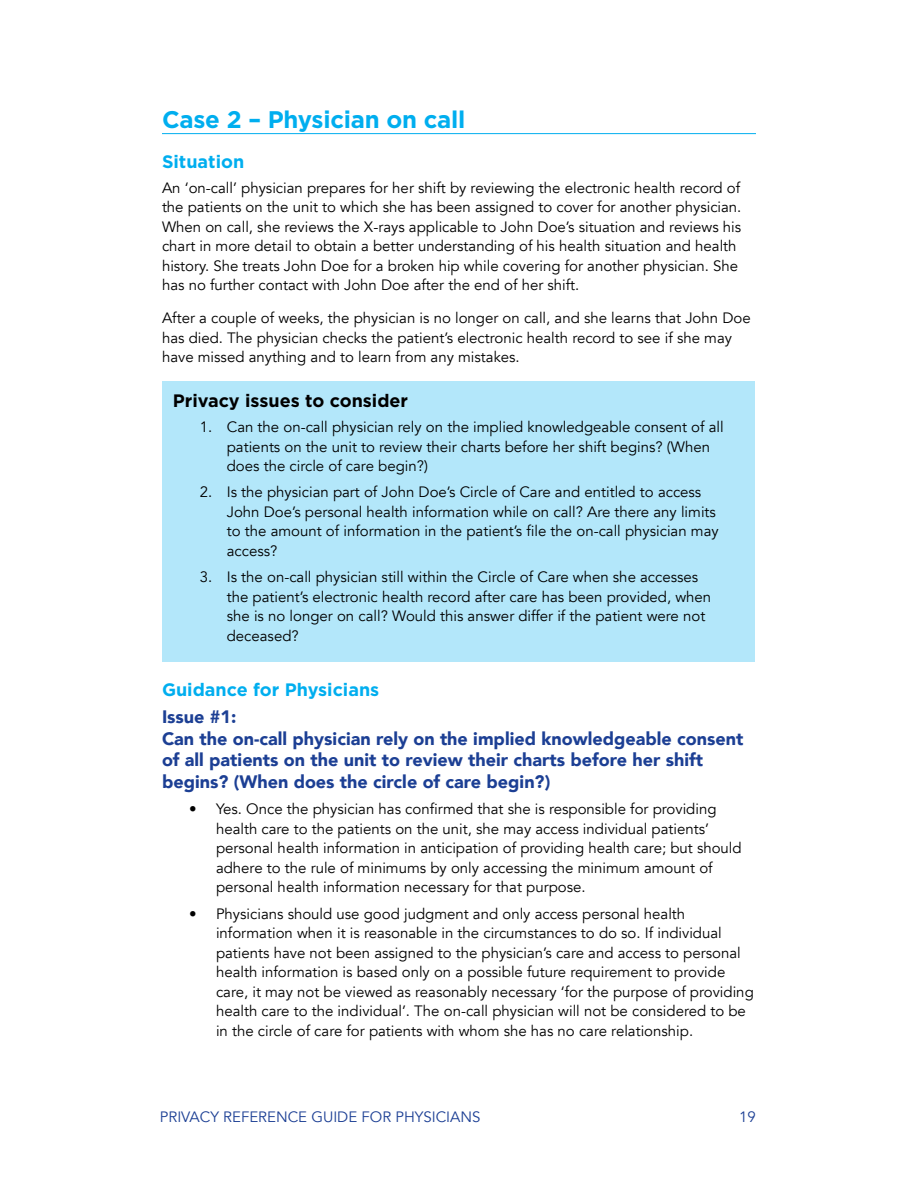
<style>
.page{position:relative;width:918px;height:1188px;background:#fff}
.page>*{position:absolute;margin:0;border:0;box-sizing:border-box;transform-origin:0 0}
.t1{font:700 24px "Gotham";letter-spacing:-.01em;color:#00aeef}
.t2{font:900 18px/21.6px "Avenir";color:#1c3f94}
.t3{font:700 18px "Gotham";color:#00aeef}
.t4{font:700 18px "Gotham";color:#000}
.t5{font:15px/19.5px "Avenir";color:#000}
.t6{font:15px "Avenir";color:#1c3f94}
</style>
<div class="page">
<hr style="left:162px;top:133px;width:594px;height:1px;background:#00aeef">
<div style="left:162px;top:382px;width:592px;height:280px;background:#b3e7fa"></div>
<h1 class="t1" style="left:162px;top:105px;width:305px">Case 2 – Physician on call</h1>
<p class="t3" style="left:162px;top:151px;width:84px">Situation</p>
<p class="t5" style="left:162px;top:178px;width:581px">An ‘on-call’ physician prepares for her shift by reviewing the electronic health record of the patients on the unit to which she has been assigned to cover for another physician.<br>When on call, she reviews the X-rays applicable to John Doe’s situation and reviews his chart in more detail to obtain a better understanding of his health situation and health history. She treats John Doe for a broken hip while covering for another physician. She has no further contact with John Doe after the end of her shift.</p>
<p class="t5" style="left:162px;top:308px;width:590px">After a couple of weeks, the physician is no longer on call, and she learns that John Doe has died. The physician checks the patient’s electronic health record to see if she may have missed anything and to learn from any mistakes.</p>
<p class="t4" style="left:173px;top:390px;width:237px">Privacy issues to consider</p>
<p class="t5" style="left:227px;top:417px;width:498px;text-indent:-27px">1. Can the on-call physician rely on the implied knowledgeable consent of all patients on the unit to review their charts before her shift begins? (When does the circle of care begin?)</p>
<p class="t5" style="left:227px;top:483px;width:493px;text-indent:-27px">2. Is the physician part of John Doe’s Circle of Care and entitled to access John Doe’s personal health information while on call? Are there any limits to the amount of information in the patient’s file the on-call physician may access?</p>
<p class="t5" style="left:227px;top:568px;width:486px;text-indent:-27px">3. Is the on-call physician still within the Circle of Care when she accesses the patient’s electronic health record after care has been provided, when she is no longer on call? Would this answer differ if the patient were not deceased?</p>
<p class="t3" style="left:162px;top:679px;width:219px">Guidance for Physicians</p>
<p class="t2" style="left:162px;top:706px;width:583px">Issue #1:<br>Can the on-call physician rely on the implied knowledgeable consent of all patients on the unit to review their charts before her shift begins? (When does the circle of care begin?)</p>
<p class="t5" style="left:216px;top:800px;width:527px;text-indent:-27px">• Yes. Once the physician has confirmed that she is responsible for providing health care to the patients on the unit, she may access individual patients’ personal health information in anticipation of providing health care; but should adhere to the rule of minimums by only accessing the minimum amount of personal health information necessary for that purpose.</p>
<p class="t5" style="left:216px;top:904px;width:539px;text-indent:-27px">• Physicians should use good judgment and only access personal health information when it is reasonable in the circumstances to do so. If individual patients have not been assigned to the physician’s care and access to personal health information is based only on a possible future requirement to provide care, it may not be viewed as reasonably necessary ‘for the purpose of providing health care to the individual’. The on-call physician will not be considered to be in the circle of care for patients with whom she has no care relationship.</p>
<p class="t6" style="left:160px;top:1108px;width:322px">PRIVACY REFERENCE GUIDE FOR PHYSICIANS</p>
<p class="t6" style="left:739px;top:1108px;width:18px">19</p>
</div>
